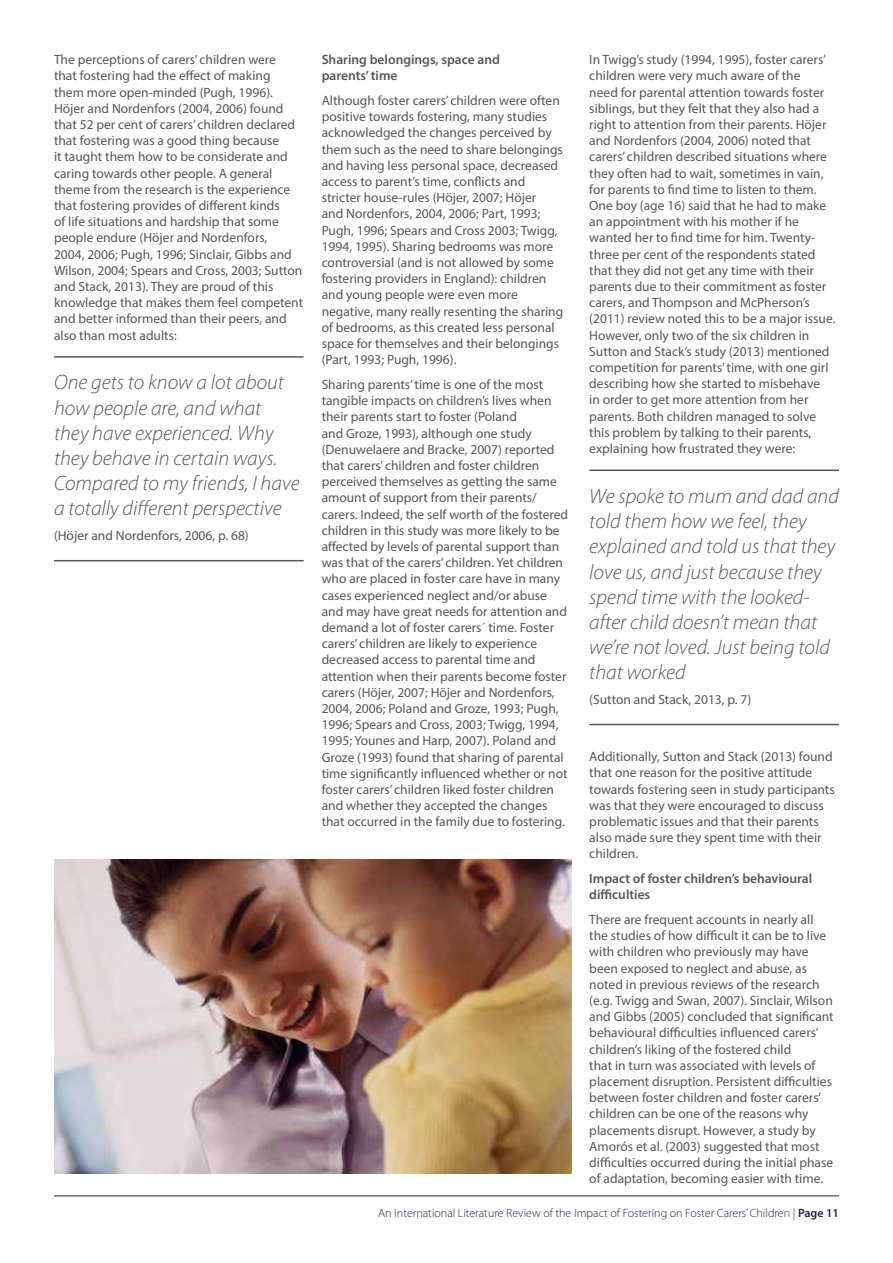
<style>
.page{position:relative;width:893px;height:1263px;background:#fff}
.page>*{position:absolute;margin:0;border:0;box-sizing:border-box;transform-origin:0 0}
.t1{font:italic 300 21px/25.2px "Myriad Pro";color:#56565a}
.t2{font:13.5px/16.2px "Myriad Pro";color:#56565a}
.t3{font:600 13.5px/16.2px "Myriad Pro";color:#56565a}
.t4{font:300 12px "Myriad Pro";color:#1a234e}
.s1{font-weight:600}
</style>
<div class="page">
<hr style="left:54px;top:356px;width:250px;height:2px;background:#56565a">
<hr style="left:54px;top:560px;width:250px;height:1px;background:#56565a">
<hr style="left:589px;top:469px;width:250px;height:2px;background:#56565a">
<hr style="left:589px;top:724px;width:250px;height:1px;background:#56565a">
<img style="left:54px;top:859px;width:517px;height:315px">
<hr style="left:54px;top:1195px;width:785px;height:1px;background:#1a234e">
<p class="t2" style="left:54px;top:51px;width:251px">The perceptions of carers’ children were<br>that fostering had the effect of making them more open-minded (Pugh, 1996).<br>Höjer and Nordenfors (2004, 2006) found that 52 per cent of carers’ children declared that fostering was a good thing because<br>it taught them how to be considerate and caring towards other people. A general theme from the research is the experience that fostering provides of different kinds<br>of life situations and hardship that some people endure (Höjer and Nordenfors,<br>2004, 2006; Pugh, 1996; Sinclair, Gibbs and Wilson, 2004; Spears and Cross, 2003; Sutton and Stack, 2013). They are proud of this knowledge that makes them feel competent and better informed than their peers, and also than most adults:</p>
<h1 class="t1" style="left:54px;top:370px;width:247px">One gets to know a lot about how people are, and what they have experienced. Why they behave in certain ways.<br>Compared to my friends, I have a totally different perspective</h1>
<p class="t2" style="left:54px;top:527px;width:196px">(Höjer and Nordenfors, 2006, p. 68)</p>
<p class="t3" style="left:322px;top:51px;width:180px">Sharing belongings, space and parents’time</p>
<p class="t2" style="left:322px;top:92px;width:243px">Although foster carers’ children were often positive towards fostering, many studies acknowledged the changes perceived by them such as the need to share belongings and having less personal space, decreased access to parent’s time, conflicts and stricter house-rules (Höjer, 2007; Höjer<br>and Nordenfors, 2004, 2006; Part, 1993; Pugh, 1996; Spears and Cross 2003; Twigg, 1994, 1995). Sharing bedrooms was more controversial (and is not allowed by some fostering providers in England): children and young people were even more negative, many really resenting the sharing of bedrooms, as this created less personal space for themselves and their belongings (Part, 1993; Pugh, 1996).</p>
<p class="t2" style="left:322px;top:376px;width:248px">Sharing parents’ time is one of the most tangible impacts on children’s lives when their parents start to foster (Poland<br>and Groze, 1993), although one study (Denuwelaere and Bracke, 2007) reported that carers’ children and foster children perceived themselves as getting the same amount of support from their parents/ carers. Indeed, the self worth of the fostered children in this study was more likely to be affected by levels of parental support than was that of the carers’ children. Yet children who are placed in foster care have in many cases experienced neglect and/or abuse and may have great needs for attention and demand a lot of foster carers´ time. Foster carers’ children are likely to experience decreased access to parental time and attention when their parents become foster carers (Höjer, 2007; Höjer and Nordenfors, 2004, 2006; Poland and Groze, 1993; Pugh, 1996; Spears and Cross, 2003; Twigg, 1994, 1995; Younes and Harp, 2007). Poland and Groze (1993) found that sharing of parental time significantly influenced whether or not foster carers’ children liked foster children and whether they accepted the changes that occurred in the family due to fostering.</p>
<p class="t2" style="left:589px;top:51px;width:248px">In Twigg’s study (1994, 1995), foster carers’ children were very much aware of the<br>need for parental attention towards foster siblings, but they felt that they also had a right to attention from their parents. Höjer and Nordenfors (2004, 2006) noted that carers’ children described situations where they often had to wait, sometimes in vain, for parents to find time to listen to them.<br>One boy (age 16) said that he had to make an appointment with his mother if he wanted her to find time for him. Twenty&shy;three per cent of the respondents stated that they did not get any time with their parents due to their commitment as foster carers, and Thompson and McPherson’s (2011) review noted this to be a major issue.<br>However, only two of the six children in Sutton and Stack’s study (2013) mentioned competition for parents’ time, with one girl describing how she started to misbehave<br>in order to get more attention from her parents. Both children managed to solve this problem by talking to their parents, explaining how frustrated they were:</p>
<h1 class="t1" style="left:589px;top:483px;width:251px">We spoke to mum and dad and told them how we feel, they explained and told us that they love us, and just because they spend time with the looked&shy;after child doesn’t mean that we’re not loved. Just being told that worked</h1>
<p class="t2" style="left:589px;top:691px;width:163px">(Sutton and Stack, 2013, p. 7)</p>
<p class="t2" style="left:589px;top:748px;width:247px">Additionally, Sutton and Stack (2013) found that one reason for the positive attitude towards fostering seen in study participants was that they were encouraged to discuss problematic issues and that their parents also made sure they spent time with their children.</p>
<p class="t3" style="left:589px;top:870px;width:224px">Impact of foster children’s behavioural difficulties</p>
<p class="t2" style="left:589px;top:911px;width:246px">There are frequent accounts in nearly all the studies of how difficult it can be to live with children who previously may have been exposed to neglect and abuse, as noted in previous reviews of the research (e.g. Twigg and Swan, 2007). Sinclair, Wilson and Gibbs (2005) concluded that significant behavioural difficulties influenced carers’ children’s liking of the fostered child<br>that in turn was associated with levels of placement disruption. Persistent difficulties between foster children and foster carers’ children can be one of the reasons why placements disrupt. However, a study by Amorós et al. (2003) suggested that most difficulties occurred during the initial phase of adaptation, becoming easier with time.</p>
<p class="t4" style="left:378px;top:1205px;width:462px">An International Literature Review of the Impact of Fostering on Foster Carers’ Children | <span class="s1">Page 11</span></p>
</div>
